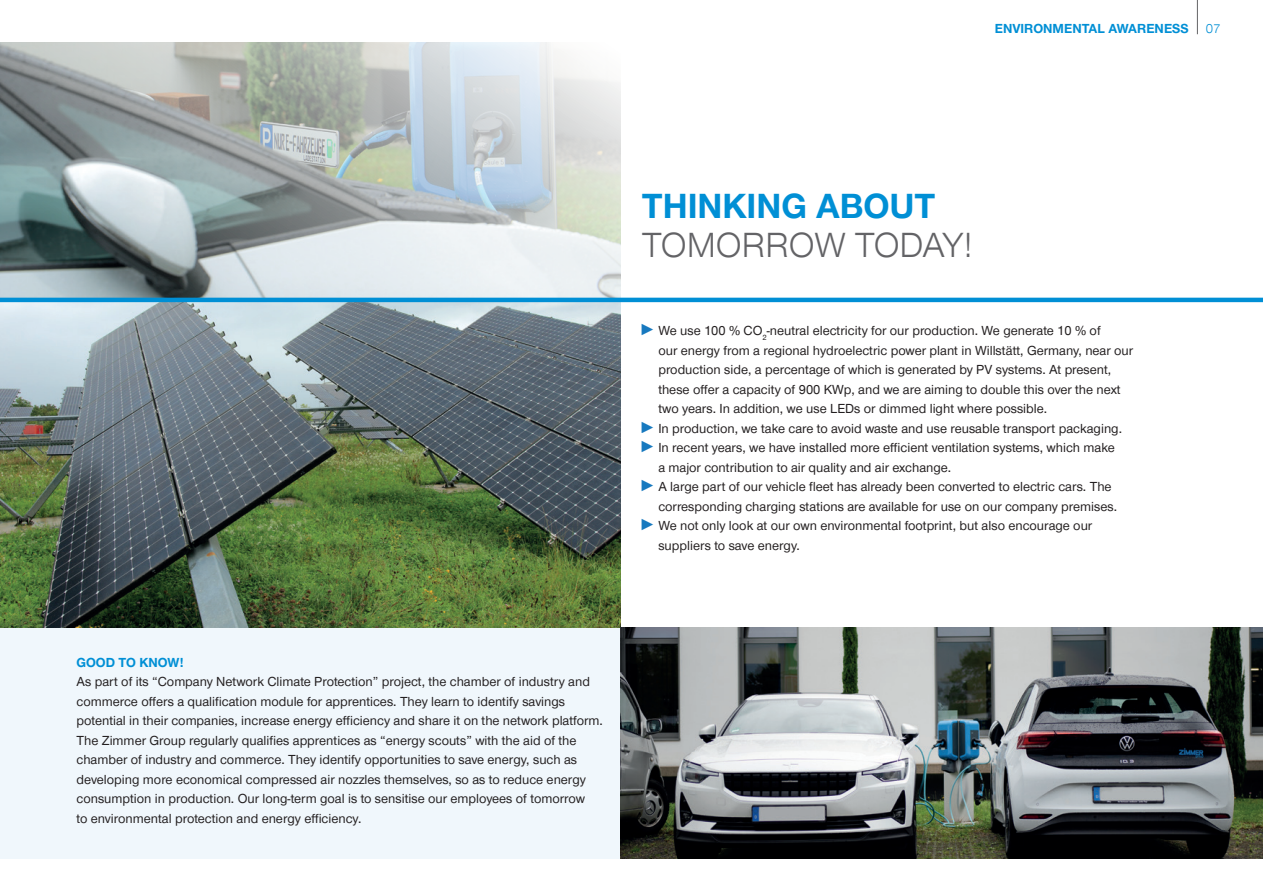
<style>
.page{position:relative;width:1263px;height:893px;background:#fff}
.page>*{position:absolute;margin:0;border:0;box-sizing:border-box;transform-origin:0 0}
.t1{font:300 36px "Zimmer Group Sans";letter-spacing:-.01em;color:#636366}
.t2{font:700 36px "Zimmer Group Sans";color:#008fd5}
.t3{font:13.5px/19.5px "Zimmer Group Sans";color:#231f20}
.t4{font:700 13.5px "Zimmer Group Sans";color:#008fd5}
.t5{font:300 13.5px "Zimmer Group Sans";color:#008fd5}
.s1{font-weight:300;font-size:16.2px;color:#1779bf}
</style>
<div class="page">
<div style="left:0;top:627px;width:631px;height:232px;background:#f0f7fc"></div>
<img style="left:0;top:302px;width:621px;height:325px">
<img style="left:621px;top:627px;width:642px;height:232px">
<img style="left:0;top:43px;width:621px;height:255px">
<hr style="left:1197px;top:0;width:1px;height:34px;background:#636366">
<hr style="left:0;top:298px;width:1263px;height:4px;background:#008fd5">
<p class="t4" style="left:995px;top:19px;width:195px">ENVIRONMENTAL AWARENESS</p>
<p class="t5" style="left:1206px;top:20px;width:16px">07</p>
<h1 class="t2" style="left:642px;top:182px;width:295px">THINKING ABOUT</h1>
<h1 class="t1" style="left:642px;top:222px;width:332px">TOMORROW TODAY!</h1>
<p class="t3" style="left:639px;top:320px;width:463px"><span class="s1">►</span> We use 100 % CO<sub>2</sub>-neutral electricity for our production. We generate 10 % of</p>
<p class="t3" style="left:658px;top:340px;width:476px">our energy from a regional hydroelectric power plant in Willstätt, Germany, near our</p>
<p class="t3" style="left:658px;top:359px;width:454px">production side, a percentage of which is generated by PV systems. At present,</p>
<p class="t3" style="left:658px;top:379px;width:464px">these offer a capacity of 900 KWp, and we are aiming to double this over the next</p>
<p class="t3" style="left:658px;top:398px;width:390px">two years. In addition, we use LEDs or dimmed light where possible.</p>
<p class="t3" style="left:639px;top:418px;width:484px"><span class="s1">►</span> In production, we take care to avoid waste and use reusable transport packaging.</p>
<p class="t3" style="left:639px;top:437px;width:477px"><span class="s1">►</span> In recent years, we have installed more efficient ventilation systems, which make</p>
<p class="t3" style="left:658px;top:457px;width:294px">a major contribution to air quality and air exchange.</p>
<p class="t3" style="left:639px;top:476px;width:474px"><span class="s1">►</span> A large part of our vehicle fleet has already been converted to electric cars. The</p>
<p class="t3" style="left:658px;top:496px;width:460px">corresponding charging stations are available for use on our company premises.</p>
<p class="t3" style="left:639px;top:515px;width:454px"><span class="s1">►</span> We not only look at our own environmental footprint, but also encourage our</p>
<p class="t3" style="left:658px;top:535px;width:143px">suppliers to save energy.</p>
<p class="t4" style="left:77px;top:653px;width:109px">GOOD TO KNOW!</p>
<p class="t3" style="left:77px;top:671px;width:528px">As part of its “Company Network Climate Protection” project, the chamber of industry and commerce offers a qualification module for apprentices. They learn to identify savings potential in their companies, increase energy efficiency and share it on the network platform.<br>The Zimmer Group regularly qualifies apprentices as “energy scouts” with the aid of the chamber of industry and commerce. They identify opportunities to save energy, such as developing more economical compressed air nozzles themselves, so as to reduce energy consumption in production. Our long-term goal is to sensitise our employees of tomorrow<br>to environmental protection and energy efficiency.</p>
</div>
